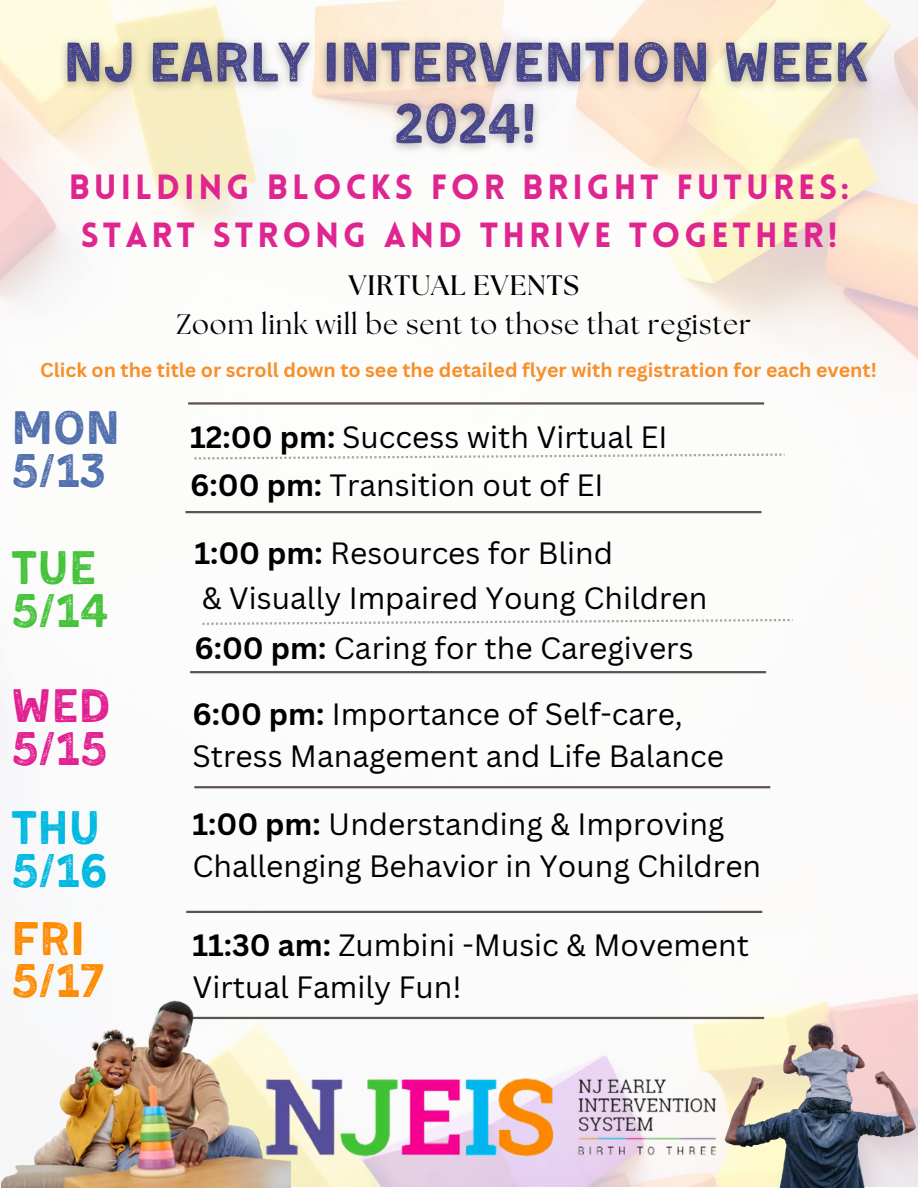
<style>
.page{position:relative;width:918px;height:1188px;background:#fff}
.page>*{position:absolute;margin:0;border:0;box-sizing:border-box;transform-origin:0 0}
.t1{font:48.6px/42.8px "Kent 4 F Printed";color:#e21e90}
.t2{font:48.6px/42.8px "Kent 4 F Printed";color:#44c238}
.t3{font:48.6px/42.8px "Kent 4 F Printed";color:#00b8e0}
.t4{font:48.6px/42.8px "Kent 4 F Printed";color:#ff8a00}
.t5{font:48.6px/42.8px "Kent 4 F Printed";color:#506fac}
.t6{font:900 34.2px/47.2px "Lovelo";letter-spacing:.115em;color:#df2690;text-align:center}
.t7{font:30px/41.7px "Canva Sans";color:#000}
.t8{font:28.05px/38.2px "The Seasons";letter-spacing:.03em;color:#000;text-align:center}
.t9{font:700 19.5px "Canva Sans";color:#f78f2a}
.s1{font-weight:700}
</style>
<div class="page">
<img style="left:0;top:0;width:918px;height:1187px">
<hr style="left:188px;top:402px;width:576px;height:3px;background:#5e524c">
<hr style="left:185px;top:511px;width:576px;height:2px;background:#5e524c">
<hr style="left:190px;top:671px;width:576px;height:2px;background:#5e524c">
<hr style="left:194px;top:786px;width:576px;height:2px;background:#5e524c">
<hr style="left:186px;top:911px;width:576px;height:2px;background:#5e524c">
<hr style="left:188px;top:1017px;width:576px;height:2px;background:#5e524c">
<img style="left:291px;top:1065px;width:423px;height:110px">
<img style="left:2px;top:998px;width:289px;height:190px">
<img style="left:714px;top:1012px;width:204px;height:176px">
<img style="left:53px;top:29px;width:830px;height:132px">
<svg style="left:194px;top:453px;width:590px;height:7px"></svg>
<svg style="left:202px;top:619px;width:591px;height:6px"></svg>
<h4 class="t6" style="left:69px;top:167px;width:782px">BUILDING BLOCKS FOR BRIGHT FUTURES:<br>START STRONG AND THRIVE TOGETHER!</h4>
<p class="t8" style="left:176px;top:268px;width:576px"><span class="s1">VIRTUAL EVENTS<br></span>Zoom link will be sent to those that register</p>
<p class="t9" style="left:40px;top:356px;width:838px">Click on the title or scroll down to see the detailed flyer with registration for each event!</p>
<h4 class="t5" style="left:11px;top:411px;width:111px">MON<br>5/13</h4>
<h4 class="t2" style="left:11px;top:550px;width:100px">TUE<br>5/14</h4>
<h4 class="t1" style="left:11px;top:689px;width:102px">WED<br>5/15</h4>
<h4 class="t3" style="left:11px;top:810px;width:99px">THU<br>5/16</h4>
<h4 class="t4" style="left:11px;top:921px;width:96px">FRI<br>5/17</h4>
<h2 class="t7" style="left:190px;top:416px;width:479px"><span class="s1">12:00 pm:</span> Success with Virtual EI</h2>
<h4 class="t7" style="left:190px;top:463px;width:415px"><span class="s1">6:00 pm:</span> Transition out of EI</h4>
<p class="t7" style="left:194px;top:530px;width:515px;line-height:45.3px"><span class="s1">1:00 pm:</span> Resources for Blind<br>&amp; Visually Impaired Young Children</p>
<h2 class="t7" style="left:194px;top:626px;width:501px"><span class="s1">6:00 pm:</span> Caring for the Caregivers</h2>
<h2 class="t7" style="left:192px;top:692px;width:533px"><span class="s1">6:00 pm:</span> Importance of Self-care,<br>Stress Management and Life Balance</h2>
<h2 class="t7" style="left:192px;top:803px;width:570px"><span class="s1">1:00 pm:</span> Understanding &amp; Improving<br>Challenging Behavior in Young Children</h2>
<h2 class="t7" style="left:192px;top:924px;width:558px"><span class="s1">11:30 am:</span> Zumbini -Music &amp; Movement<br>Virtual Family Fun!</h2>
</div>
